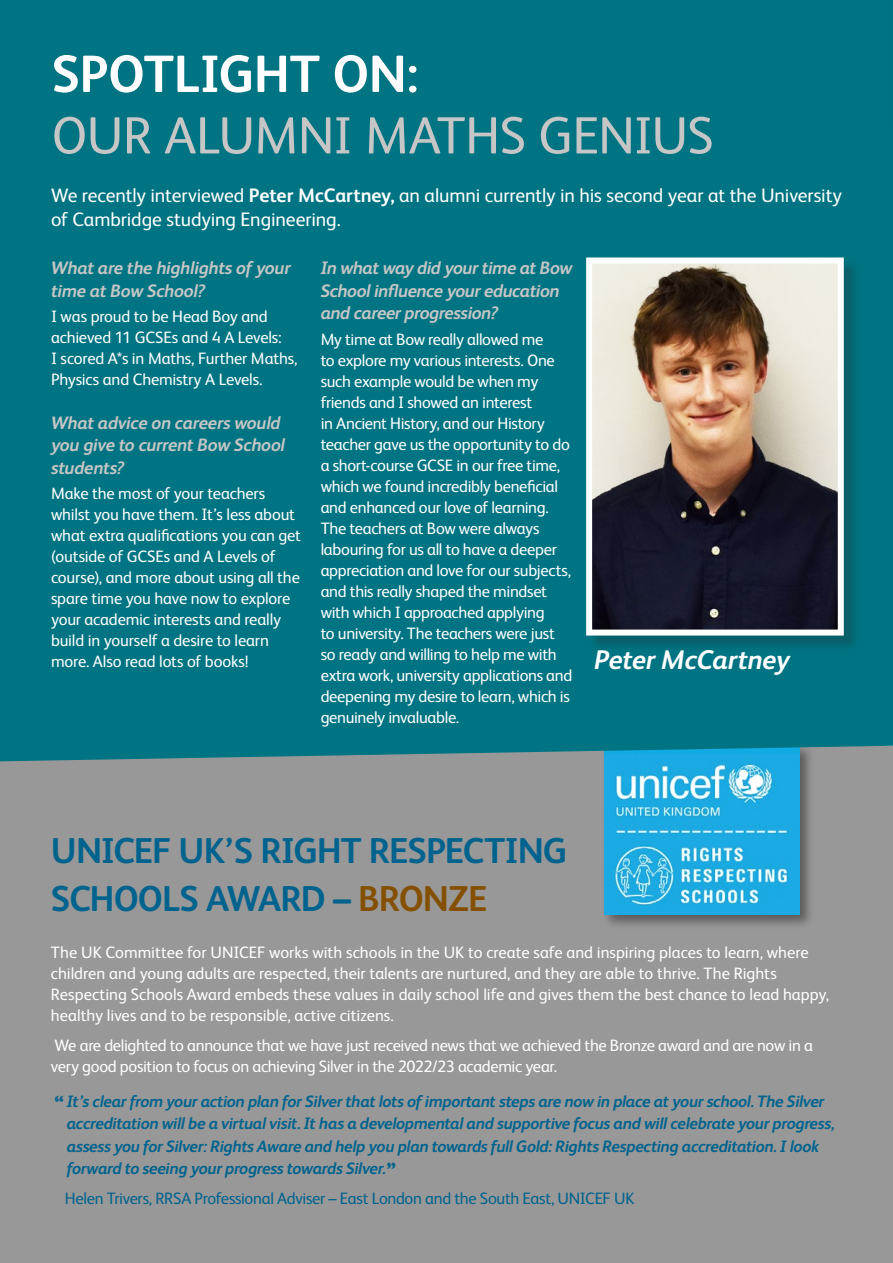
<style>
.page{position:relative;width:893px;height:1263px;background:#fff}
.page>*{position:absolute;margin:0;border:0;box-sizing:border-box;transform-origin:0 0}
.t1{font:52.5px "FS Albert";letter-spacing:-.01em;color:#c6c6c6}
.t2{font:700 52.5px "FS Albert";letter-spacing:-.005em;color:#fff}
.t3{font:700 36px/48px "FS Albert";letter-spacing:-.025em;color:#00638e}
.t4{font:italic 700 27px "FS Albert";letter-spacing:-.01em;color:#fff}
.t5{font:19.5px/24px "FS Albert";letter-spacing:-.005em;color:#fff}
.t6{font:italic 700 18px/22.5px "FS Albert";letter-spacing:-.02em;color:#c6c6c6}
.t7{font:16.5px/21px "FS Albert";letter-spacing:-.015em;color:#fff}
.t8{font:italic 700 16.5px/22.5px "FS Albert";letter-spacing:-.02em;color:#00638e}
.t9{font:16.5px "FS Albert";letter-spacing:-.02em;color:#00638e}
.s1{font-weight:700}
.s2{color:#845000}
.s3{font-family:"Gill Sans";font-style:normal}
</style>
<div class="page">
<div style="left:0;top:746px;width:893px;height:517px;background:#999898"></div>
<div style="left:601px;top:743px;width:214px;height:187px;background:#1d1d1b;opacity:.5"></div>
<img style="left:604px;top:761px;width:196px;height:154px">
<div style="left:0;top:0;width:893px;height:761px;background:#007482"></div>
<svg style="left:892px;top:0;width:1px;height:135px"></svg>
<div style="left:587px;top:258px;width:274px;height:394px;background:#1d1d1b;opacity:.25"></div>
<img style="left:593px;top:264px;width:244px;height:364px">
<div style="left:586px;top:257px;width:258px;height:378px;border:6px solid #fff"></div>
<h1 class="t2" style="left:52px;top:44px;width:369px">SPOTLIGHT ON:</h1>
<h1 class="t1" style="left:52px;top:105px;width:664px">OUR ALUMNI MATHS GENIUS</h1>
<p class="t5" style="left:51px;top:184px;width:792px">We recently interviewed <span class="s1">Peter McCartney,</span> an alumni currently in his second year at the University of Cambridge studying Engineering.</p>
<p class="t6" style="left:51px;top:257px;width:241px">What are the highlights of your time at Bow School?</p>
<p class="t7" style="left:51px;top:306px;width:248px">I was proud to be Head Boy and achieved 11 GCSEs and 4 A Levels:<br>I scored A*s in Maths, Further Maths,<br>Physics and Chemistry A Levels.</p>
<p class="t6" style="left:51px;top:411px;width:236px">What advice on careers would you give to current Bow School students?</p>
<p class="t7" style="left:51px;top:483px;width:251px">Make the most of your teachers whilst you have them. It’s less about what extra qualifications you can get (outside of GCSEs and A Levels of course), and more about using all the spare time you have now to explore your academic interests and really build in yourself a desire to learn more. Also read lots of books!</p>
<p class="t6" style="left:321px;top:257px;width:253px">In what way did your time at Bow<br>School influence your education and career progression?</p>
<p class="t7" style="left:321px;top:328px;width:253px">My time at Bow really allowed me<br>to explore my various interests. One such example would be when my friends and I showed an interest<br>in Ancient History, and our History teacher gave us the opportunity to do a short-course GCSE in our free time, which we found incredibly beneficial and enhanced our love of learning.<br>The teachers at Bow were always labouring for us all to have a deeper appreciation and love for our subjects, and this really shaped the mindset with which I approached applying<br>to university. The teachers were just so ready and willing to help me with extra work, university applications and deepening my desire to learn, which is genuinely invaluable.</p>
<h3 class="t4" style="left:594px;top:644px;width:197px">Peter McCartney</h3>
<h2 class="t3" style="left:51px;top:826px;width:518px">UNICEF UK’S RIGHT RESPECTING<br>SCHOOLS AWARD – <span class="s2">BRONZE</span></h2>
<p class="t7" style="left:51px;top:942px;width:780px">The UK Committee for UNICEF works with schools in the UK to create safe and inspiring places to learn, where children and young adults are respected, their talents are nurtured, and they are able to thrive. The Rights Respecting Schools Award embeds these values in daily school life and gives them the best chance to lead happy, healthy lives and to be responsible, active citizens.</p>
<p class="t7" style="left:51px;top:1034px;width:764px">We are delighted to announce that we have just received news that we achieved the Bronze award and are now in a very good position to focus on achieving Silver in the 2022/23 academic year.</p>
<p class="t8" style="left:67px;top:1090px;width:769px;text-indent:-12px"><span class="s3">“</span> It’s clear from your action plan for Silver that lots of important steps are now in place at your school. The Silver accreditation will be a virtual visit. It has a developmental and supportive focus and will celebrate your progress, assess you for Silver: Rights Aware and help you plan towards full Gold: Rights Respecting accreditation. I look forward to seeing your progress towards Silver.<span class="s3">”</span></p>
<p class="t9" style="left:65px;top:1189px;width:571px">Helen Trivers, RRSA Professional Adviser – East London and the South East, UNICEF UK</p>
</div>
